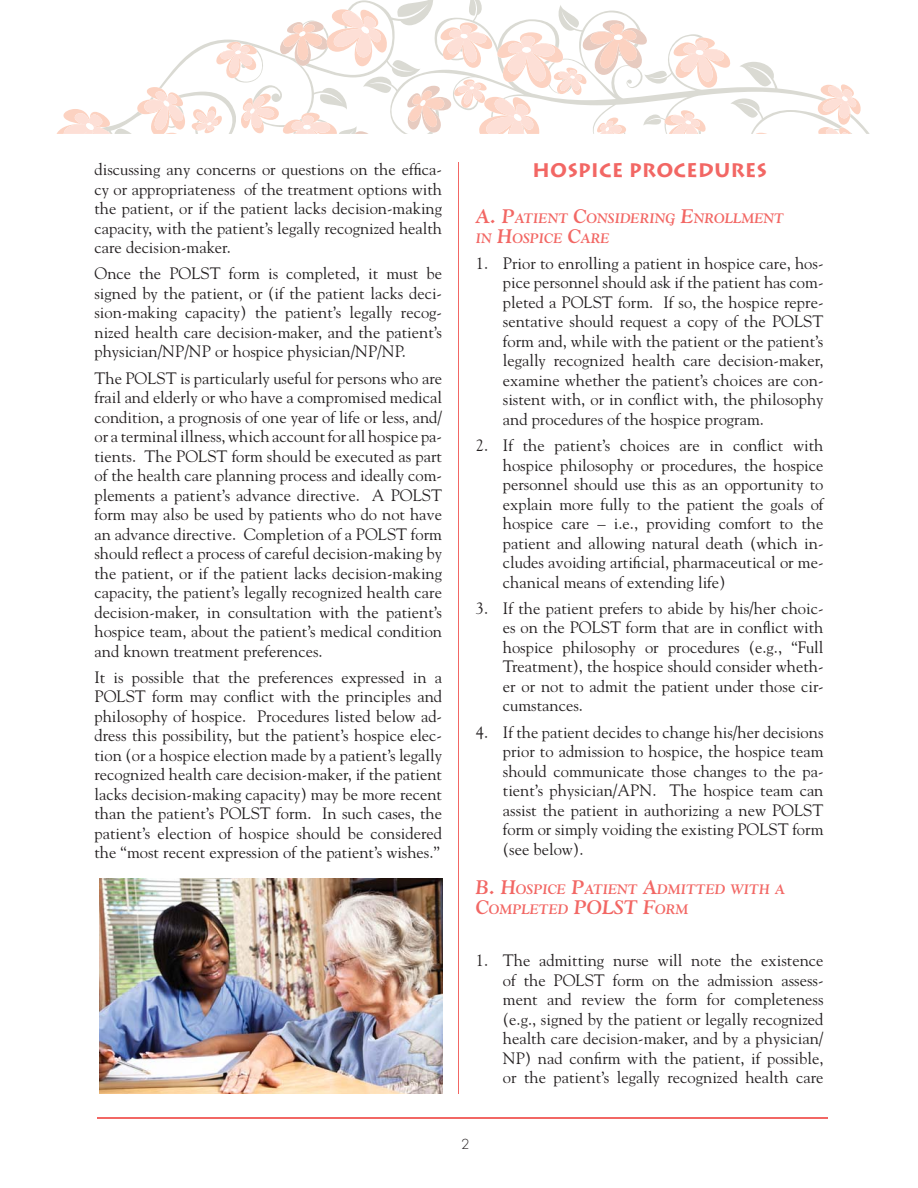
<style>
.page{position:relative;width:918px;height:1188px;background:#fff}
.page>*{position:absolute;margin:0;border:0;box-sizing:border-box;transform-origin:0 0}
.t1{font:700 19.5px "Lithos";color:#f26764}
.t2{font:16.5px/19.5px "Goudy";color:#231f20;text-align:justify}
.t3{font:italic 700 13.65px/19.5px "Goudy";color:#f26764}
.t4{font:300 13.5px "Futura";color:#231f20}
.s1{font-size:19.5px}
</style>
<div class="page">
<hr style="left:97px;top:1118px;width:730px;height:1px;background:#f26764">
<svg style="left:111px;top:0;width:759px;height:134px"></svg>
<svg style="left:237px;top:94px;width:100px;height:40px"></svg>
<svg style="left:215px;top:42px;width:44px;height:36px"></svg>
<svg style="left:56px;top:109px;width:55px;height:25px"></svg>
<svg style="left:355px;top:131px;width:14px;height:3px"></svg>
<svg style="left:277px;top:9px;width:111px;height:57px"></svg>
<svg style="left:672px;top:38px;width:59px;height:50px"></svg>
<svg style="left:137px;top:87px;width:85px;height:47px"></svg>
<svg style="left:814px;top:84px;width:47px;height:50px"></svg>
<svg style="left:665px;top:110px;width:41px;height:24px"></svg>
<svg style="left:403px;top:20px;width:245px;height:114px"></svg>
<hr style="left:459px;top:162px;width:1px;height:932px;background:#f26764">
<img style="left:99px;top:878px;width:343px;height:216px">
<p class="t2" style="left:94px;top:161px;width:349px">discussing any concerns or questions on the effica&shy;cy or appropriateness of the treatment options with the patient, or if the patient lacks decision-making capacity, with the patient’s legally recognized health care decision-maker.</p>
<p class="t2" style="left:94px;top:265px;width:349px">Once the POLST form is completed, it must be signed by the patient, or (if the patient lacks deci&shy;sion-making capacity) the patient’s legally recog&shy;nized health care decision-maker, and the patient’s physician/NP/NP or hospice physician/NP/NP.</p>
<p class="t2" style="left:94px;top:369px;width:349px">The POLST is particularly useful for persons who are frail and elderly or who have a compromised medical condition, a prognosis of one year of life or less, and/ or a terminal illness, which account for all hospice pa&shy;tients. The POLST form should be executed as part of the health care planning process and ideally com&shy;plements a patient’s advance directive. A POLST form may also be used by patients who do not have an advance directive. Completion of a POLST form should reflect a process of careful decision-making by the patient, or if the patient lacks decision-making capacity, the patient’s legally recognized health care decision-maker, in consultation with the patient’s hospice team, about the patient’s medical condition and known treatment preferences.</p>
<p class="t2" style="left:94px;top:669px;width:349px">It is possible that the preferences expressed in a POLST form may conflict with the principles and philosophy of hospice. Procedures listed below ad&shy;dress this possibility, but the patient’s hospice elec&shy;tion (or a hospice election made by a patient’s legally recognized health care decision-maker, if the patient lacks decision-making capacity) may be more recent than the patient’s POLST form. In such cases, the patient’s election of hospice should be considered the “most recent expression of the patient’s wishes.”</p>
<p class="t1" style="left:532px;top:158px;width:236px">HOSPICE PROCEDURES</p>
<p class="t3" style="left:476px;top:210px;width:310px"><span class="s1">A. P</span>ATIENT <span class="s1">C</span>ONSIDERING <span class="s1">E</span>NROLLMENT<br>IN <span class="s1">H</span>OSPICE <span class="s1">C</span>ARE</p>
<p class="t2" style="left:503px;top:255px;width:322px;text-indent:-27px">1. Prior to enrolling a patient in hospice care, hos&shy;pice personnel should ask if the patient has com&shy;pleted a POLST form. If so, the hospice repre&shy;sentative should request a copy of the POLST form and, while with the patient or the patient’s legally recognized health care decision-maker, examine whether the patient’s choices are con&shy;sistent with, or in conflict with, the philosophy and procedures of the hospice program.</p>
<p class="t2" style="left:503px;top:437px;width:322px;text-indent:-27px">2. If the patient’s choices are in conflict with hospice philosophy or procedures, the hospice personnel should use this as an opportunity to explain more fully to the patient the goals of hospice care – i.e., providing comfort to the patient and allowing natural death (which in&shy;cludes avoiding artificial, pharmaceutical or me&shy;chanical means of extending life)</p>
<p class="t2" style="left:503px;top:600px;width:322px;text-indent:-27px">3. If the patient prefers to abide by his/her choic&shy;es on the POLST form that are in conflict with hospice philosophy or procedures (e.g., “Full Treatment), the hospice should consider wheth&shy;er or not to admit the patient under those cir&shy;cumstances.</p>
<p class="t2" style="left:503px;top:723px;width:322px;text-indent:-27px">4. If the patient decides to change his/her decisions prior to admission to hospice, the hospice team should communicate those changes to the pa&shy;tient’s physician/APN. The hospice team can assist the patient in authorizing a new POLST form or simply voiding the existing POLST form (see below).</p>
<p class="t3" style="left:476px;top:881px;width:311px"><span class="s1">B. H</span>OSPICE <span class="s1">P</span>ATIENT <span class="s1">A</span>DMITTED WITH A<br><span class="s1">C</span>OMPLETED <span class="s1">POLST F</span>ORM</p>
<p class="t2" style="left:503px;top:952px;width:322px;text-indent:-27px">1. The admitting nurse will note the existence of the POLST form on the admission assess&shy;ment and review the form for completeness (e.g., signed by the patient or legally recognized health care decision-maker, and by a physician/ NP) nad confirm with the patient, if possible, or the patient’s legally recognized health care</p>
<p class="t4" style="left:461px;top:1137px;width:10px">2</p>
</div>
